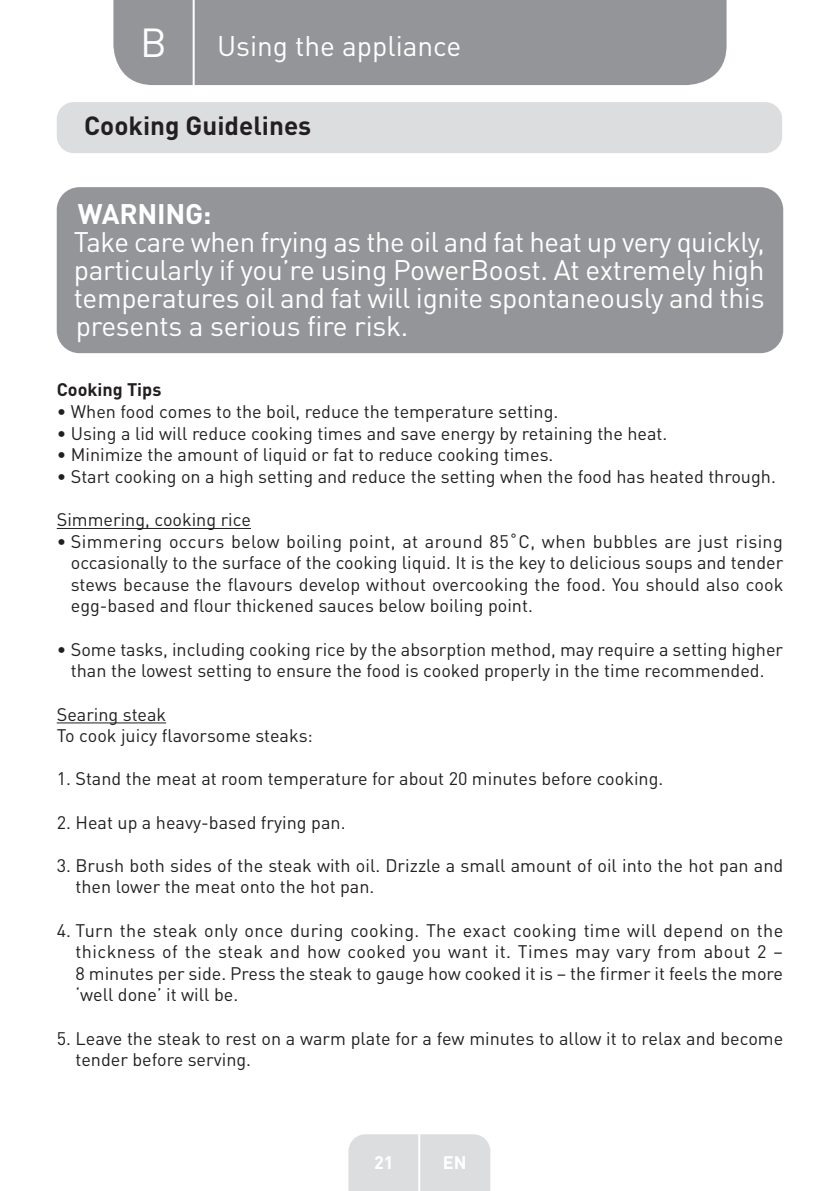
<style>
.page{position:relative;width:840px;height:1191px;background:#fff}
.page>*{position:absolute;margin:0;border:0;box-sizing:border-box;transform-origin:0 0}
.t1{font:40px "DIN Pro";color:#fff}
.t2{font:28px/28px "DIN Pro";letter-spacing:-.01em;color:#fff;text-align:justify}
.t3{font:700 28px "DIN Pro";letter-spacing:-.01em;color:#fff}
.t4{font:700 26px "DIN Pro";color:#231f20}
.t5{font:18px/21.6px "DIN Pro";color:#231f20}
.t6{font:700 18px "DIN Pro";color:#231f20}
.t7{font:700 18px "DIN Pro";color:#fff}
</style>
<div class="page">
<div style="left:113px;top:0;width:613px;height:85px;background:#939598"></div>
<div style="left:348px;top:1134px;width:142px;height:57px;background:#dcdddf"></div>
<hr style="left:418px;top:1111px;width:2px;height:80px;background:#fff">
<hr style="left:192px;top:0;width:2px;height:88px;background:#fff">
<div style="left:57px;top:102px;width:724px;height:51px;background:#dcdddf;border-radius:17px"></div>
<hr style="left:57px;top:528px;width:194px;height:1px;background:#231f20">
<hr style="left:57px;top:722px;width:109px;height:1px;background:#231f20">
<div style="left:57px;top:187px;width:725px;height:166px;background:#939598;border-radius:23px"></div>
<h1 class="t1" style="left:140px;top:15px;width:28px">B</h1>
<h2 class="t2" style="left:217px;top:31px;width:246px">Using the appliance</h2>
<h3 class="t4" style="left:84px;top:103px;width:228px">Cooking Guidelines</h3>
<h2 class="t3" style="left:78px;top:191px;width:135px">WARNING:</h2>
<h2 class="t2" style="left:74px;top:227px;width:692px">Take care when frying as the oil and fat heat up very quickly, particularly if you’re using PowerBoost. At extremely high temperatures oil and fat will ignite spontaneously and this presents a serious fire risk.</h2>
<p class="t6" style="left:57px;top:375px;width:106px">Cooking Tips</p>
<p class="t5" style="left:57px;top:400px;width:503px">• When food comes to the boil, reduce the temperature setting.</p>
<p class="t5" style="left:57px;top:421px;width:612px">• Using a lid will reduce cooking times and save energy by retaining the heat.</p>
<p class="t5" style="left:57px;top:443px;width:498px">• Minimize the amount of liquid or fat to reduce cooking times.</p>
<p class="t5" style="left:57px;top:465px;width:720px">• Start cooking on a high setting and reduce the setting when the food has heated through.</p>
<p class="t5" style="left:57px;top:508px;width:196px">Simmering, cooking rice</p>
<p class="t5" style="left:71px;top:529px;width:713px;text-align:justify;text-indent:-14px">• Simmering occurs below boiling point, at around 85˚C, when bubbles are just rising occasionally to the surface of the cooking liquid. It is the key to delicious soups and tender stews because the flavours develop without overcooking the food. You should also cook egg-based and flour thickened sauces below boiling point.</p>
<p class="t5" style="left:57px;top:637px;width:727px;text-align:center">• Some tasks, including cooking rice by the absorption method, may require a setting higher than the lowest setting to ensure the food is cooked properly in the time recommended.</p>
<p class="t5" style="left:57px;top:702px;width:257px">Searing steak<br>To cook juicy flavorsome steaks:</p>
<p class="t5" style="left:57px;top:767px;width:607px">1. Stand the meat at room temperature for about 20 minutes before cooking.</p>
<p class="t5" style="left:57px;top:810px;width:290px">2. Heat up a heavy-based frying pan.</p>
<p class="t5" style="left:75px;top:853px;width:708px;text-indent:-19px">3. Brush both sides of the steak with oil. Drizzle a small amount of oil into the hot pan and then lower the meat onto the hot pan.</p>
<p class="t5" style="left:75px;top:918px;width:709px;text-align:justify;text-indent:-19px">4. Turn the steak only once during cooking. The exact cooking time will depend on the thickness of the steak and how cooked you want it. Times may vary from about 2 – 8 minutes per side. Press the steak to gauge how cooked it is – the firmer it feels the more ‘well done’ it will be.</p>
<p class="t5" style="left:75px;top:1026px;width:708px;text-indent:-19px">5. Leave the steak to rest on a warm plate for a few minutes to allow it to relax and become tender before serving.</p>
<p class="t7" style="left:374px;top:1147px;width:21px">21</p>
<p class="t7" style="left:442px;top:1147px;width:25px">EN</p>
</div>
